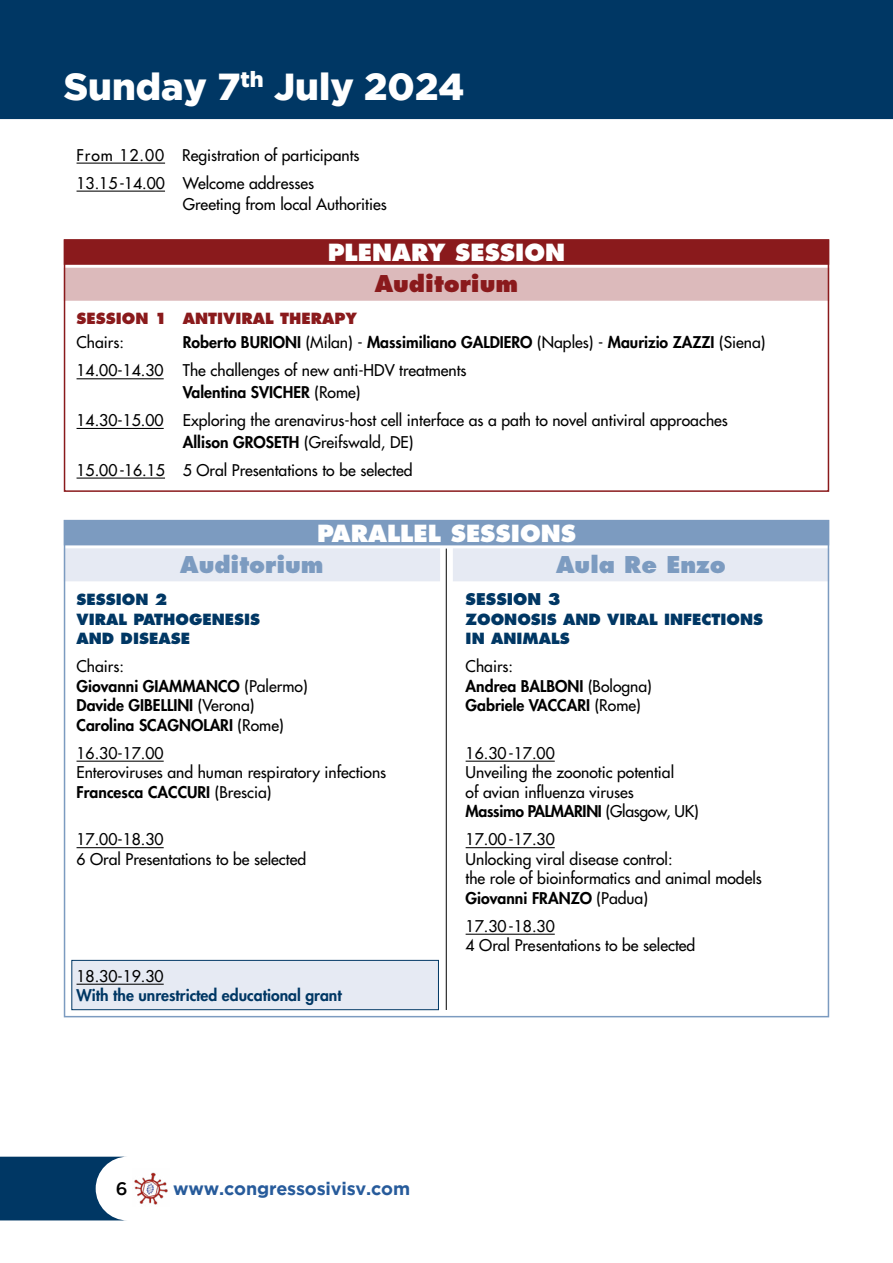
<style>
.page{position:relative;width:893px;height:1263px;background:#fff}
.page>*{position:absolute;margin:0;border:0;box-sizing:border-box;transform-origin:0 0}
.t1{font:900 37.5px "Gotham";color:#fff}
.t2{font:800 22.95px "Futura Std";color:#fff}
.t3{font:800 22.5px "Futura Std";color:#7c9bc0}
.t4{font:800 22.5px "Futura Std";color:#8a1a1c}
.t5{font:700 18px "Gotham";letter-spacing:-.01em;color:#275b9b}
.t6{font:500 18px "Gotham";color:#000}
.t7{font:500 15.75px/19.5px "Futura Std";color:#000}
.t8{font:800 15.75px/19.5px "Futura Std";color:#000}
.t9{font:800 15.75px "Futura Std";color:#003764}
.t10{font:800 15.75px "Futura Std";color:#003764}
.t11{font:800 15px/19.5px "Futura Std";color:#003764}
.t12{font:800 15px "Futura Std";color:#8a1a1c}
.s1{font-weight:800}
.s2{font-weight:500}
</style>
<div class="page">
<img style="left:134px;top:1172px;width:34px;height:33px">
<div style="left:71px;top:960px;width:368px;height:50px;background:#e6eaf3;border:1px solid #003764"></div>
<div style="left:0;top:0;width:893px;height:119px;background:#003764"></div>
<div style="left:64px;top:239px;width:765px;height:26px;background:#8a1a1c"></div>
<div style="left:64px;top:268px;width:765px;height:33px;background:#dcbabb"></div>
<hr style="left:77px;top:378px;width:87px;height:1px;background:#000">
<hr style="left:77px;top:428px;width:87px;height:1px;background:#000">
<hr style="left:77px;top:477px;width:88px;height:2px;background:#000">
<div style="left:64px;top:520px;width:765px;height:25px;background:#7c9bc0"></div>
<div style="left:64px;top:548px;width:376px;height:33px;background:#e6eaf3"></div>
<hr style="left:77px;top:761px;width:87px;height:1px;background:#000">
<hr style="left:77px;top:847px;width:87px;height:1px;background:#000">
<hr style="left:77px;top:984px;width:87px;height:1px;background:#000">
<div style="left:453px;top:548px;width:376px;height:33px;background:#e6eaf3"></div>
<hr style="left:466px;top:761px;width:89px;height:1px;background:#000">
<hr style="left:466px;top:847px;width:89px;height:1px;background:#000">
<hr style="left:466px;top:934px;width:89px;height:1px;background:#000">
<svg style="left:0;top:1157px;width:123px;height:63px"></svg>
<hr style="left:77px;top:163px;width:88px;height:1px;background:#000">
<hr style="left:77px;top:191px;width:88px;height:1px;background:#000">
<hr style="left:446px;top:549px;width:1px;height:461px;background:#000">
<div style="left:64px;top:239px;width:765px;height:253px;border:2px solid #8a1a1c"></div>
<h1 class="t1" style="left:64px;top:65px;width:402px">Sunday 7<sup>th</sup> July 2024</h1>
<p class="t7" style="left:77px;top:141px;width:284px;line-height:28px">From 12.00 Registration of participants<br>13.15-14.00 Welcome addresses</p>
<p class="t7" style="left:183px;top:195px;width:205px">Greeting from local Authorities</p>
<h2 class="t2" style="left:328px;top:238px;width:239px">PLENARY SESSION</h2>
<h3 class="t4" style="left:375px;top:269px;width:145px">Auditorium</h3>
<p class="t12" style="left:77px;top:309px;width:282px">SESSION 1 ANTIVIRAL THERAPY</p>
<p class="t7" style="left:77px;top:333px;width:49px">Chairs:</p>
<p class="t7" style="left:77px;top:328px;width:690px;line-height:28px;text-indent:106px"><span class="s1">Roberto BURIONI</span> (Milan) - <span class="s1">Massimiliano GALDIERO</span> (Naples) - <span class="s1">Maurizio ZAZZI</span> (Siena)<br>14.00-14.30 The challenges of new anti-HDV treatments</p>
<p class="t7" style="left:77px;top:378px;width:653px;line-height:28px;text-indent:106px"><span class="s1">Valentina SVICHER</span> (Rome)<br>14.30-15.00 Exploring the arenavirus-host cell interface as a path to novel antiviral approaches</p>
<p class="t7" style="left:77px;top:428px;width:338px;line-height:28px;text-align:right"><span class="s1">Allison GROSETH</span> (Greifswald, DE)<br>15.00-16.15 5 Oral Presentations to be selected</p>
<h2 class="t2" style="left:317px;top:518px;width:260px">PARALLEL SESSIONS</h2>
<h3 class="t3" style="left:180px;top:550px;width:145px">Auditorium</h3>
<p class="t11" style="left:77px;top:590px;width:185px">SESSION 2<br>VIRAL PATHOGENESIS<br>AND DISEASE</p>
<p class="t8" style="left:77px;top:656px;width:233px"><span class="s2">Chairs:<br></span>Giovanni GIAMMANCO <span class="s2">(Palermo)<br></span>Davide GIBELLINI <span class="s2">(Verona)<br></span>Carolina SCAGNOLARI <span class="s2">(Rome)</span></p>
<p class="t7" style="left:77px;top:743px;width:311px">16.30-17.00<br>Enteroviruses and human respiratory infections<br><span class="s1">Francesca CACCURI</span> (Brescia)</p>
<p class="t7" style="left:77px;top:830px;width:231px">17.00-18.30<br>6 Oral Presentations to be selected</p>
<h3 class="t3" style="left:556px;top:550px;width:171px">Aula Re Enzo</h3>
<p class="t10" style="left:466px;top:589px;width:97px">SESSION 3</p>
<p class="t11" style="left:466px;top:609px;width:299px">ZOONOSIS AND VIRAL INFECTIONS<br>IN ANIMALS</p>
<p class="t8" style="left:466px;top:656px;width:188px"><span class="s2">Chairs:<br></span>Andrea BALBONI <span class="s2">(Bologna)<br></span>Gabriele VACCARI <span class="s2">(Rome)</span></p>
<p class="t7" style="left:466px;top:743px;width:234px">16.30-17.00<br>Unveiling the zoonotic potential<br>of avian influenza viruses<br><span class="s1">Massimo PALMARINI</span> (Glasgow, UK)</p>
<p class="t7" style="left:466px;top:830px;width:298px">17.00-17.30<br>Unlocking viral disease control:<br>the role of bioinformatics and animal models<br><span class="s1">Giovanni FRANZO</span> (Padua)</p>
<p class="t7" style="left:466px;top:916px;width:231px">17.30-18.30<br>4 Oral Presentations to be selected</p>
<p class="t7" style="left:77px;top:966px;width:89px">18.30-19.30</p>
<p class="t9" style="left:77px;top:985px;width:267px">With the unrestricted educational grant</p>
<p class="t6" style="left:116px;top:1178px;width:13px">6</p>
<p class="t5" style="left:173px;top:1178px;width:238px">www.congressosivisv.com</p>
</div>
